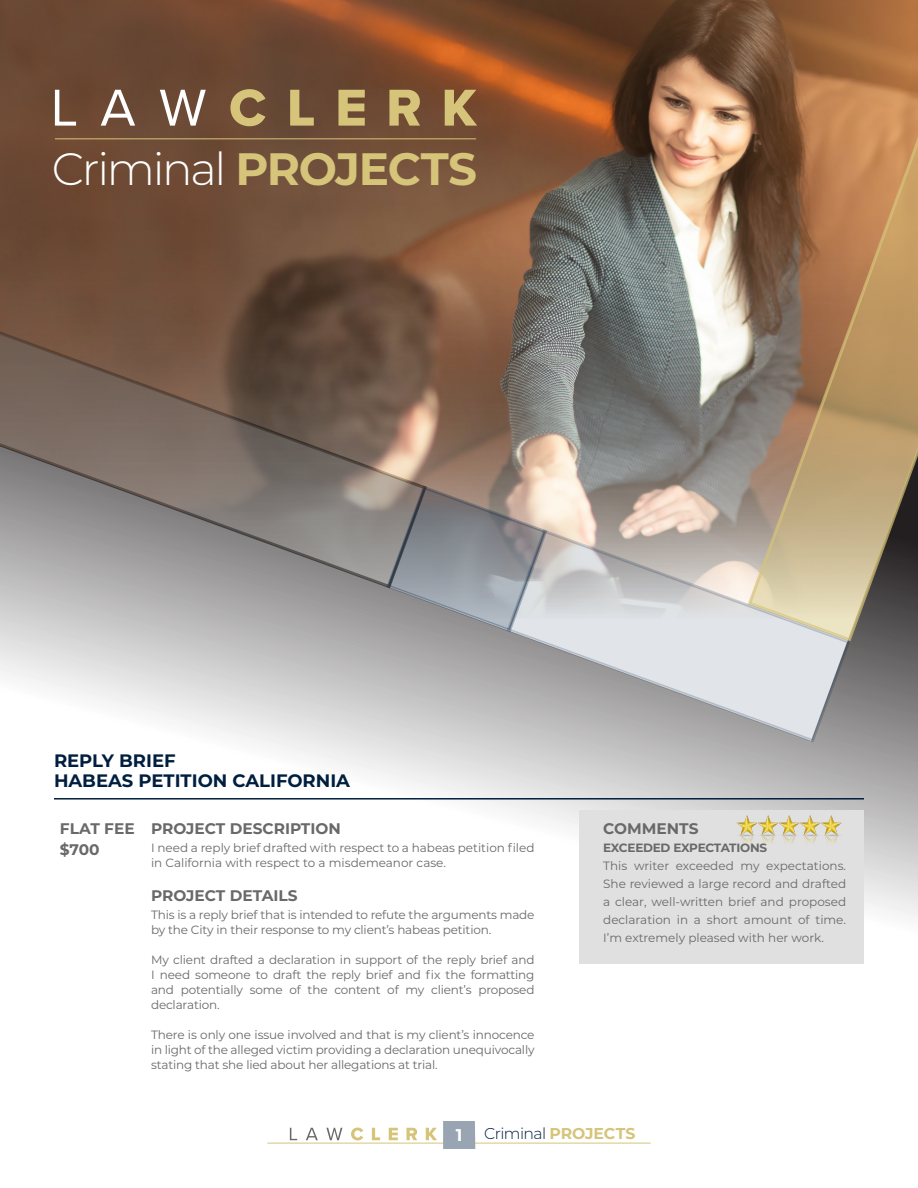
<style>
.page{position:relative;width:918px;height:1188px;background:#fff}
.page>*{position:absolute;margin:0;border:0;box-sizing:border-box;transform-origin:0 0}
.t1{font:300 45.3px "Montserrat";letter-spacing:-.05em;color:#fff}
.t2{font:700 18px/19.5px "Montserrat";color:#001e3e}
.t3{font:700 16.95px "Montserrat";color:#fff}
.t4{font:300 15.75px "Montserrat";letter-spacing:-.04em;color:#001e3e}
.t5{font:700 15.3px "Montserrat";color:#696969}
.t6{font:12px/15px "Montserrat";letter-spacing:-.015em;color:#696969;text-align:justify}
.t7{font:700 12px "Montserrat";letter-spacing:-.02em;color:#696969}
.s1{font-weight:700;color:#d6c47a}
</style>
<div class="page">
<svg style="left:290px;top:1128px;width:7px;height:12px"></svg>
<svg style="left:306px;top:1128px;width:12px;height:12px"></svg>
<svg style="left:326px;top:1128px;width:16px;height:12px"></svg>
<svg style="left:351px;top:1128px;width:12px;height:12px"></svg>
<svg style="left:372px;top:1128px;width:8px;height:12px"></svg>
<svg style="left:389px;top:1128px;width:9px;height:12px"></svg>
<svg style="left:407px;top:1128px;width:10px;height:12px"></svg>
<svg style="left:426px;top:1128px;width:11px;height:12px"></svg>
<hr style="left:267px;top:1143px;width:384px;height:1px;background:#d6c47a">
<div style="left:443px;top:1121px;width:32px;height:28px;background:#99a5b2"></div>
<svg style="left:254px;top:741px;width:664px;height:223px"></svg>
<img style="left:0;top:0;width:918px;height:739px">
<svg style="left:0;top:240px;width:429px;height:350px;background:#7a695e"></svg>
<svg style="left:746px;top:81px;width:172px;height:563px;background:#9f7c59"></svg>
<svg style="left:384px;top:484px;width:165px;height:150px;background:#939293"></svg>
<svg style="left:505px;top:527px;width:347px;height:217px;background:#c6c4c0"></svg>
<svg style="left:55px;top:90px;width:21px;height:36px"></svg>
<svg style="left:101px;top:90px;width:34px;height:36px"></svg>
<svg style="left:160px;top:90px;width:46px;height:36px"></svg>
<svg style="left:230px;top:89px;width:35px;height:37px"></svg>
<svg style="left:290px;top:90px;width:24px;height:36px"></svg>
<svg style="left:338px;top:90px;width:27px;height:36px"></svg>
<svg style="left:389px;top:90px;width:31px;height:36px"></svg>
<svg style="left:445px;top:90px;width:32px;height:36px"></svg>
<hr style="left:55px;top:138px;width:421px;height:1px;background:#d6c47a">
<div style="left:580px;top:810px;width:284px;height:154px;background:#e0e0e0"></div>
<hr style="left:54px;top:798px;width:810px;height:2px;background:#001e3e">
<img style="left:737px;top:816px;width:105px;height:28px">
<h3 class="t1" style="left:52px;top:139px;width:427px">Criminal <span class="s1">PROJECTS</span></h3>
<p class="t2" style="left:54px;top:750px;width:298px">REPLY BRIEF<br>HABEAS PETITION CALIFORNIA</p>
<p class="t5" style="left:60px;top:818px;width:76px">FLAT FEE</p>
<p class="t5" style="left:151px;top:818px;width:191px">PROJECT DESCRIPTION</p>
<p class="t5" style="left:603px;top:818px;width:97px">COMMENTS</p>
<p class="t5" style="left:60px;top:839px;width:41px">$700</p>
<p class="t6" style="left:151px;top:840px;width:385px">I need a reply brief drafted with respect to a habeas petition filed in California with respect to a misdemeanor case.</p>
<p class="t7" style="left:603px;top:839px;width:165px">EXCEEDED EXPECTATIONS</p>
<p class="t6" style="left:603px;top:856px;width:244px;line-height:18px">This writer exceeded my expectations.<br>She reviewed a large record and drafted a clear, well-written brief and proposed declaration in a short amount of time.<br>I’m extremely pleased with her work.</p>
<p class="t5" style="left:151px;top:885px;width:148px">PROJECT DETAILS</p>
<p class="t6" style="left:151px;top:907px;width:385px">This is a reply brief that is intended to refute the arguments made by the City in their response to my client’s habeas petition.</p>
<p class="t6" style="left:151px;top:952px;width:385px">My client drafted a declaration in support of the reply brief and I need someone to draft the reply brief and fix the formatting and potentially some of the content of my client’s proposed declaration.</p>
<p class="t6" style="left:151px;top:1027px;width:385px">There is only one issue involved and that is my client’s innocence in light of the alleged victim providing a declaration unequivocally stating that she lied about her allegations at trial.</p>
<h3 class="t3" style="left:456px;top:1123px;width:8px">1</h3>
<h3 class="t4" style="left:484px;top:1122px;width:153px">Criminal <span class="s1">PROJECTS</span></h3>
</div>
